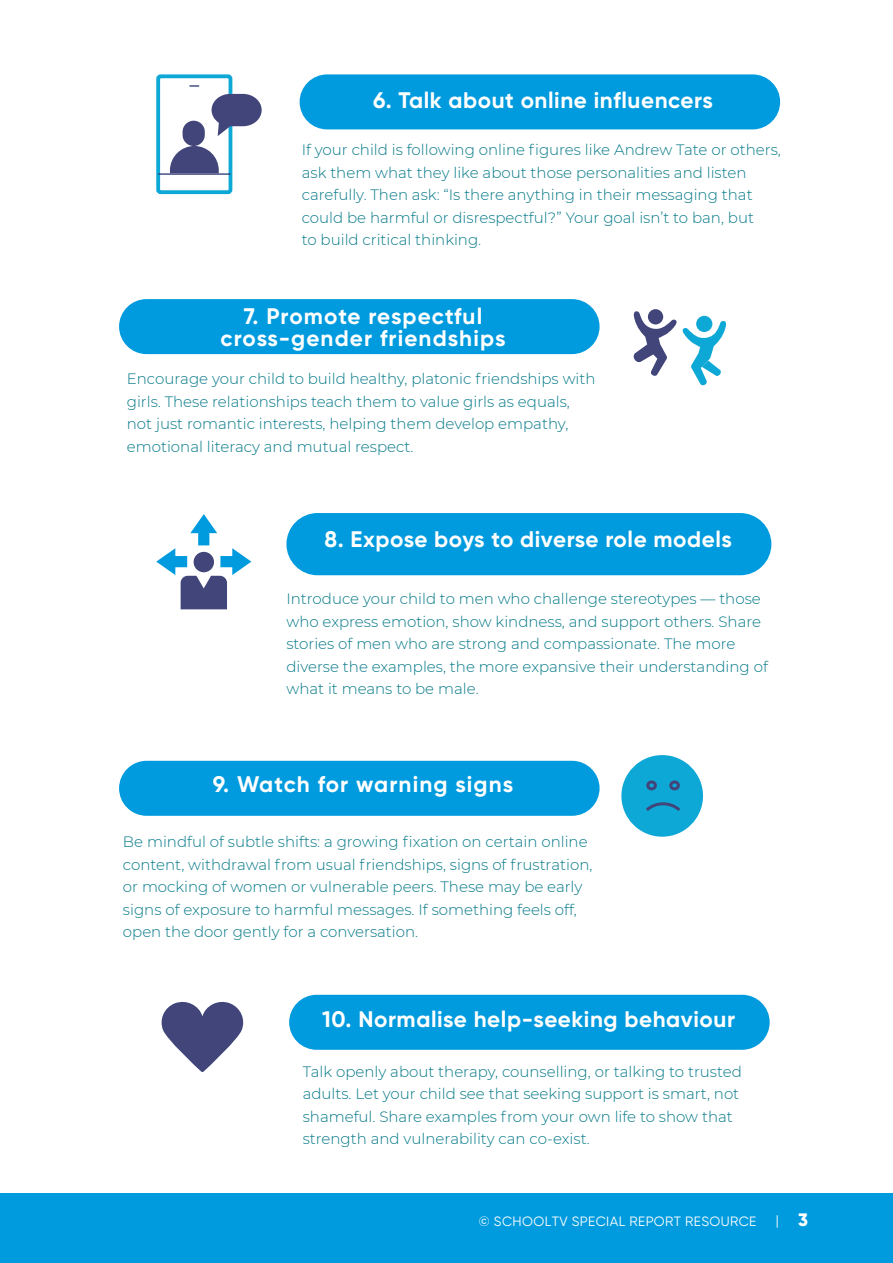
<style>
.page{position:relative;width:893px;height:1263px;background:#fff}
.page>*{position:absolute;margin:0;border:0;box-sizing:border-box;transform-origin:0 0}
.t1{font:700 22.5px "Gilroy";letter-spacing:.025em;color:#fff}
.t2{font:700 22.5px/22.5px "Gilroy";letter-spacing:.05em;color:#fff;text-align:center}
.t3{font:300 15px/22.5px "Montserrat";color:#057988}
.t4{font:13.5px "Gilroy";letter-spacing:.03em;color:#fff}
.s1{font-weight:800;font-size:18px}
</style>
<div class="page">
<div style="left:0;top:1194px;width:893px;height:69px;background:#009bde"></div>
<div style="left:119px;top:299px;width:481px;height:55px;background:#009bde;border-radius:28px"></div>
<svg style="left:633px;top:311px;width:93px;height:75px"></svg>
<div style="left:648px;top:309px;width:15px;height:15px;background:#414579;border-radius:50%"></div>
<div style="left:696px;top:316px;width:16px;height:16px;background:#0ea8d7;border-radius:50%"></div>
<div style="left:300px;top:74px;width:480px;height:55px;background:#009bde;border-radius:28px"></div>
<div style="left:156px;top:74px;width:76px;height:120px;border:4px solid #0ea8d7;border-radius:2px"></div>
<hr style="left:158px;top:173px;width:72px;height:2px;background:#25326f">
<svg style="left:189px;top:85px;width:10px;height:2px"></svg>
<div style="left:183px;top:121px;width:22px;height:25px;background:#414579;border-radius:11px"></div>
<svg style="left:212px;top:94px;width:50px;height:42px"></svg>
<svg style="left:170px;top:146px;width:49px;height:27px"></svg>
<div style="left:119px;top:761px;width:481px;height:55px;background:#009bde;border-radius:28px"></div>
<svg style="left:621px;top:755px;width:82px;height:82px"></svg>
<div style="left:289px;top:995px;width:481px;height:55px;background:#009bde;border-radius:28px"></div>
<svg style="left:161px;top:1001px;width:83px;height:71px"></svg>
<div style="left:286px;top:513px;width:485px;height:62px;background:#009bde;border-radius:31px"></div>
<svg style="left:156px;top:514px;width:95px;height:95px"></svg>
<h1 class="t1" style="left:373px;top:86px;width:341px">6. Talk about online influencers</h1>
<p class="t3" style="left:302px;top:138px;width:481px">If your child is following online figures like Andrew Tate or others, ask them what they like about those personalities and listen carefully. Then ask: “Is there anything in their messaging that could be harmful or disrespectful?” Your goal isn’t to ban, but<br>to build critical thinking.</p>
<h1 class="t2" style="left:221px;top:305px;width:286px">7. Promote respectful cross-gender friendships</h1>
<p class="t3" style="left:127px;top:367px;width:470px">Encourage your child to build healthy, platonic friendships with girls. These relationships teach them to value girls as equals, not just romantic interests, helping them develop empathy, emotional literacy and mutual respect.</p>
<h1 class="t1" style="left:324px;top:525px;width:409px">8. Expose boys to diverse role models</h1>
<p class="t3" style="left:286px;top:587px;width:483px">Introduce your child to men who challenge stereotypes — those who express emotion, show kindness, and support others. Share stories of men who are strong and compassionate. The more diverse the examples, the more expansive their understanding of what it means to be male.</p>
<h1 class="t2" style="left:213px;top:773px;width:302px">9. Watch for warning signs</h1>
<p class="t3" style="left:123px;top:830px;width:471px">Be mindful of subtle shifts: a growing fixation on certain online content, withdrawal from usual friendships, signs of frustration, or mocking of women or vulnerable peers. These may be early signs of exposure to harmful messages. If something feels off, open the door gently for a conversation.</p>
<h1 class="t1" style="left:322px;top:1005px;width:414px">10. Normalise help-seeking behaviour</h1>
<p class="t3" style="left:303px;top:1060px;width:441px">Talk openly about therapy, counselling, or talking to trusted adults. Let your child see that seeking support is smart, not shameful. Share examples from your own life to show that strength and vulnerability can co-exist.</p>
<p class="t4" style="left:479px;top:1213px;width:279px">© SCHOOLTV SPECIAL REPORT RESOURCE</p>
<p class="t4" style="left:776px;top:1212px;width:34px">| <span class="s1">3</span></p>
</div>
